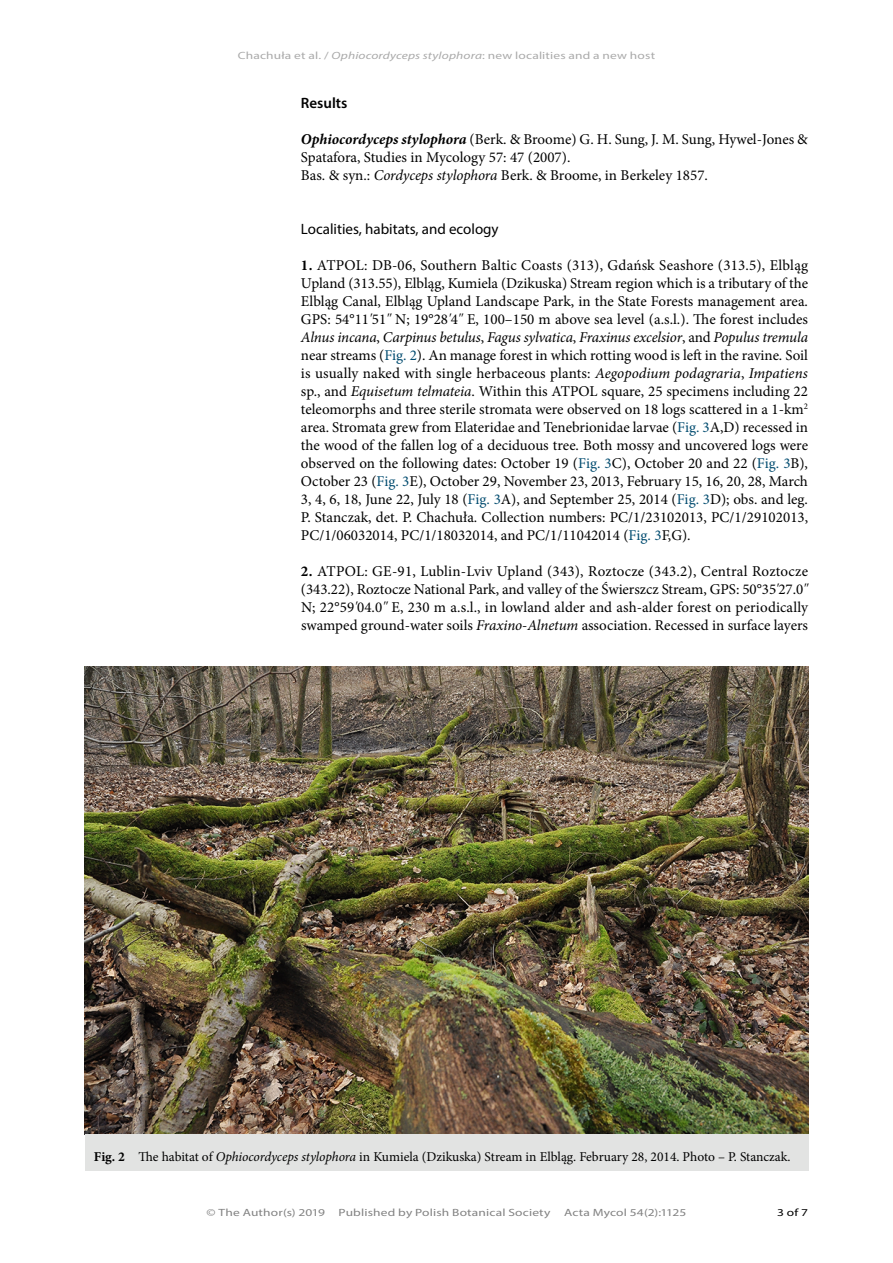
<style>
.page{position:relative;width:893px;height:1263px;background:#fff}
.page>*{position:absolute;margin:0;border:0;box-sizing:border-box;transform-origin:0 0}
.Body_text{font:15px/18px "Minion Pro";color:#000}
.Body_text___top_marg{font:15px/18px "Minion Pro";color:#000;text-align:justify}
.Subheader{font:15px "Myriad Pro";color:#000}
.t1{font:600 15px "Myriad Pro";color:#000}
.t2{font:13.5px "Minion Pro";letter-spacing:-.005em;color:#000}
.t3{font:10.5px "Myriad Pro Regular 3";letter-spacing:.01em;color:#828282;scale:1.28 1}
.t4{font:10.5px "Myriad Pro Regular 3";letter-spacing:.015em;color:#aaa;scale:1.28 1}
.t5{font:10.5px "Myriad Pro";color:#000;scale:1.28 1}
.s1{font-family:"Myriad Pro";font-style:italic}
.s2{font-weight:700;font-style:italic}
.s3{font-style:italic}
.s4{font-weight:700}
.s5{color:#004b6f}
</style>
<div class="page">
<img style="left:85px;top:666px;width:723px;height:468px">
<div style="left:85px;top:1134px;width:723px;height:36px;background:#e2e3e2"></div>
<p class="t4" style="left:238px;top:49px;width:327px">Chachuła et al. / <span class="s1">Ophiocordyceps stylophora</span>: new localities and a new host</p>
<p class="t1" style="left:301px;top:93px;width:48px">Results</p>
<p class="Body_text" style="left:301px;top:130px;width:508px"><span class="s2">Ophiocordyceps stylophora</span> (Berk. &amp; Broome) G. H. Sung, J. M. Sung, Hywel-Jones &amp;<br>Spatafora, Studies in Mycology 57: 47 (2007).</p>
<p class="Body_text" style="left:301px;top:166px;width:408px">Bas. &amp; syn.: <span class="s3">Cordyceps stylophora</span> Berk. &amp; Broome, in Berkeley 1857.</p>
<p class="Subheader" style="left:301px;top:220px;width:199px">Localities, habitats, and ecology</p>
<p class="Body_text" style="left:301px;top:256px;width:509px;text-align:justify"><span class="s4">1.</span> ATPOL: DB-06, Southern Baltic Coasts (313), Gdańsk Seashore (313.5), Elbląg Upland (313.55), Elbląg, Kumiela (Dzikuska) Stream region which is a tributary of the Elbląg Canal, Elbląg Upland Landscape Park, in the State Forests management area.<br>GPS: 54°11<span class="s3">'</span>51<span class="s3">"</span> N; 19°28<span class="s3">'</span>4<span class="s3">"</span> E, 100–150 m above sea level (a.s.l.). The forest includes <span class="s3">Alnus incana</span>, <span class="s3">Carpinus betulus</span>, <span class="s3">Fagus sylvatica</span>, <span class="s3">Fraxinus excelsior</span>, and <span class="s3">Populus tremula </span>near streams (<span class="s5">Fig. 2</span>). An manage forest in which rotting wood is left in the ravine. Soil is usually naked with single herbaceous plants: <span class="s3">Aegopodium podagraria</span>, <span class="s3">Impatiens </span>sp., and <span class="s3">Equisetum telmateia</span>. Within this ATPOL square, 25 specimens including 22 teleomorphs and three sterile stromata were observed on 18 logs scattered in a 1-km<sup>2 </sup>area. Stromata grew from Elateridae and Tenebrionidae larvae (<span class="s5">Fig. 3</span>A,D) recessed in the wood of the fallen log of a deciduous tree. Both mossy and uncovered logs were observed on the following dates: October 19 (<span class="s5">Fig. 3</span>C), October 20 and 22 (<span class="s5">Fig. 3</span>B), October 23 (<span class="s5">Fig. 3</span>E), October 29, November 23, 2013, February 15, 16, 20, 28, March 3, 4, 6, 18, June 22, July 18 (<span class="s5">Fig. 3</span>A), and September 25, 2014 (<span class="s5">Fig. 3</span>D); obs. and leg.<br>P. Stanczak, det. P. Chachuła. Collection numbers: PC/1/23102013, PC/1/29102013, PC/1/06032014, PC/1/18032014, and PC/1/11042014 (<span class="s5">Fig. 3</span>F,G).</p>
<p class="Body_text___top_marg" style="left:301px;top:562px;width:509px"><span class="s4">2.</span> ATPOL: GE-91, Lublin-Lviv Upland (343), Roztocze (343.2), Central Roztocze (343.22), Roztocze National Park, and valley of the Świerszcz Stream, GPS: 50°35<span class="s3">'</span>27.0<span class="s3">" </span>N; 22°59<span class="s3">'</span>04.0<span class="s3">"</span> E, 230 m a.s.l., in lowland alder and ash-alder forest on periodically swamped ground-water soils <span class="s3">Fraxino-Alnetum</span> association. Recessed in surface layers</p>
<p class="t2" style="left:94px;top:1148px;width:698px"><span class="s4">Fig. 2</span> The habitat of <span class="s3">Ophiocordyceps stylophora</span> in Kumiela (Dzikuska) Stream in Elbląg. February 28, 2014. Photo – P. Stanczak.</p>
<p class="t3" style="left:207px;top:1205px;width:94px">© The Author(s) 2019</p>
<p class="t3" style="left:338px;top:1205px;width:167px">Published by Polish Botanical Society</p>
<p class="t3" style="left:564px;top:1205px;width:97px">Acta Mycol 54(2):1125</p>
<p class="t5" style="left:777px;top:1205px;width:26px">3 of 7</p>
</div>
